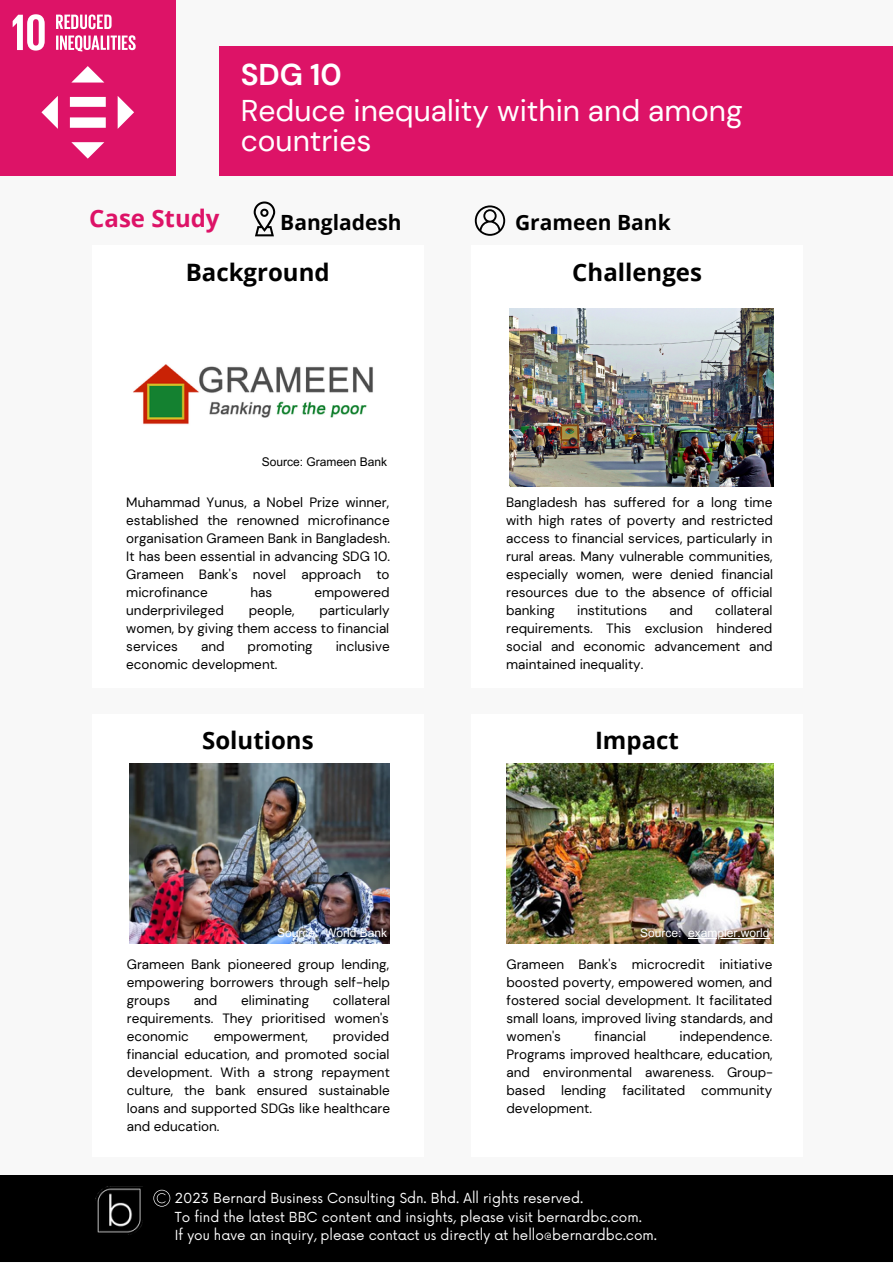
<style>
.page{position:relative;width:893px;height:1264px;background:#fff}
.page>*{position:absolute;margin:0;border:0;box-sizing:border-box;transform-origin:0 0}
.t1{font:30px/29.2px "DM Sans";color:#fff}
.t2{font:700 30px "DM Sans";color:#fff}
.t3{font:700 24px "Open Sans";color:#000}
.t4{font:700 24px "Open Sans";color:#dd1367}
.t5{font:700 21px "Open Sans";color:#000}
.t6{font:13.5px/18px "DM Sans";color:#000;text-align:justify}
.t7{font:13.5px "Now";color:#fff}
.t8{font:12px "Arial MT Pro";color:#fff}
.t9{font:12px "Arial MT Pro";color:#000}
</style>
<div class="page">
<div style="left:0;top:0;width:892px;height:1262px;background:#f8f8f8"></div>
<div style="left:0;top:1175px;width:892px;height:86px;background:#000"></div>
<img style="left:95px;top:1186px;width:48px;height:49px">
<svg style="left:153px;top:1189px;width:17px;height:17px"></svg>
<div style="left:92px;top:245px;width:331px;height:442px;background:#fff"></div>
<div style="left:471px;top:245px;width:331px;height:442px;background:#fff"></div>
<div style="left:92px;top:714px;width:332px;height:442px;background:#fff"></div>
<div style="left:471px;top:714px;width:331px;height:442px;background:#fff"></div>
<svg style="left:254px;top:201px;width:21px;height:35px"></svg>
<svg style="left:475px;top:205px;width:30px;height:31px"></svg>
<div style="left:219px;top:47px;width:673px;height:129px;background:#dd1367"></div>
<div style="left:0;top:0;width:175px;height:175px;background:#dd1367"></div>
<svg style="left:13px;top:14px;width:32px;height:37px"></svg>
<svg style="left:56px;top:14px;width:55px;height:15px"></svg>
<svg style="left:56px;top:35px;width:80px;height:17px"></svg>
<svg style="left:41px;top:66px;width:93px;height:93px"></svg>
<img style="left:510px;top:308px;width:263px;height:178px">
<img style="left:133px;top:364px;width:240px;height:61px">
<img style="left:506px;top:764px;width:267px;height:179px">
<img style="left:130px;top:764px;width:259px;height:179px">
<hr style="left:688px;top:938px;width:81px;height:1px;background:#fff">
<p class="t2" style="left:241px;top:56px;width:103px">SDG 10</p>
<p class="t1" style="left:241px;top:96px;width:503px">Reduce inequality within and among countries</p>
<p class="t4" style="left:89px;top:201px;width:132px">Case Study</p>
<p class="t5" style="left:280px;top:208px;width:123px">Bangladesh</p>
<p class="t5" style="left:515px;top:208px;width:157px">Grameen Bank</p>
<p class="t3" style="left:186px;top:255px;width:145px">Background</p>
<p class="t3" style="left:572px;top:255px;width:131px">Challenges</p>
<p class="t9" style="left:262px;top:457px;width:127px">Source: Grameen Bank</p>
<p class="t6" style="left:126px;top:493px;width:265px">Muhammad Yunus, a Nobel Prize winner, established the renowned microfinance organisation Grameen Bank in Bangladesh.<br>It has been essential in advancing SDG 10.<br>Grameen Bank's novel approach to microfinance</p>
<p class="t6" style="left:250px;top:583px;width:23px">has</p>
<p class="t6" style="left:314px;top:583px;width:77px">empowered</p>
<p class="t6" style="left:126px;top:601px;width:265px;text-indent:193px">particularly women, by giving them access to financial services</p>
<p class="t6" style="left:126px;top:601px;width:99px">underprivileged</p>
<p class="t6" style="left:249px;top:601px;width:47px">people,</p>
<p class="t6" style="left:201px;top:637px;width:25px">and</p>
<p class="t6" style="left:247px;top:637px;width:67px">promoting</p>
<p class="t6" style="left:336px;top:637px;width:56px">inclusive</p>
<p class="t6" style="left:126px;top:655px;width:153px">economic development.</p>
<p class="t6" style="left:506px;top:493px;width:268px">Bangladesh has suffered for a long time with high rates of poverty and restricted access to financial services, particularly in rural areas. Many vulnerable communities, especially women, were denied financial resources due to the absence of official banking</p>
<p class="t6" style="left:506px;top:601px;width:268px;text-indent:209px">collateral requirements. This exclusion hindered social and economic advancement and maintained inequality.</p>
<p class="t6" style="left:577px;top:601px;width:71px">institutions</p>
<p class="t6" style="left:669px;top:601px;width:25px">and</p>
<p class="t3" style="left:202px;top:723px;width:113px">Solutions</p>
<p class="t3" style="left:595px;top:723px;width:85px">Impact</p>
<p class="t8" style="left:277px;top:928px;width:111px">Source: World Bank</p>
<p class="t8" style="left:640px;top:928px;width:131px">Source: exampler.world</p>
<p class="t6" style="left:127px;top:955px;width:264px">Grameen Bank pioneered group lending, empowering borrowers through self-help groups</p>
<p class="t6" style="left:127px;top:991px;width:265px;text-indent:206px">collateral requirements. They prioritised women's economic</p>
<p class="t6" style="left:194px;top:991px;width:25px">and</p>
<p class="t6" style="left:241px;top:991px;width:69px">eliminating</p>
<p class="t6" style="left:127px;top:1027px;width:264px;text-indent:206px">provided financial education, and promoted social development. With a strong repayment culture, the bank ensured sustainable loans and supported SDGs like healthcare and education.</p>
<p class="t6" style="left:214px;top:1027px;width:96px">empowerment,</p>
<p class="t6" style="left:506px;top:955px;width:268px">Grameen Bank's microcredit initiative boosted poverty, empowered women, and fostered social development. It facilitated small loans, improved living standards, and women's</p>
<p class="t6" style="left:506px;top:1027px;width:268px;text-indent:173px">independence.<br>Programs improved healthcare, education, and environmental awareness. Group&shy;based lending facilitated community development.</p>
<p class="t6" style="left:594px;top:1027px;width:53px">financial</p>
<p class="t7" style="left:175px;top:1190px;width:410px">2023 Bernard Business Consulting Sdn. Bhd. All rights reserved.</p>
<p class="t7" style="left:175px;top:1209px;width:468px">To find the latest BBC content and insights, please visit bernardbc.com.</p>
<p class="t7" style="left:175px;top:1227px;width:483px">If you have an inquiry, please contact us directly at hello@bernardbc.com.</p>
</div>
